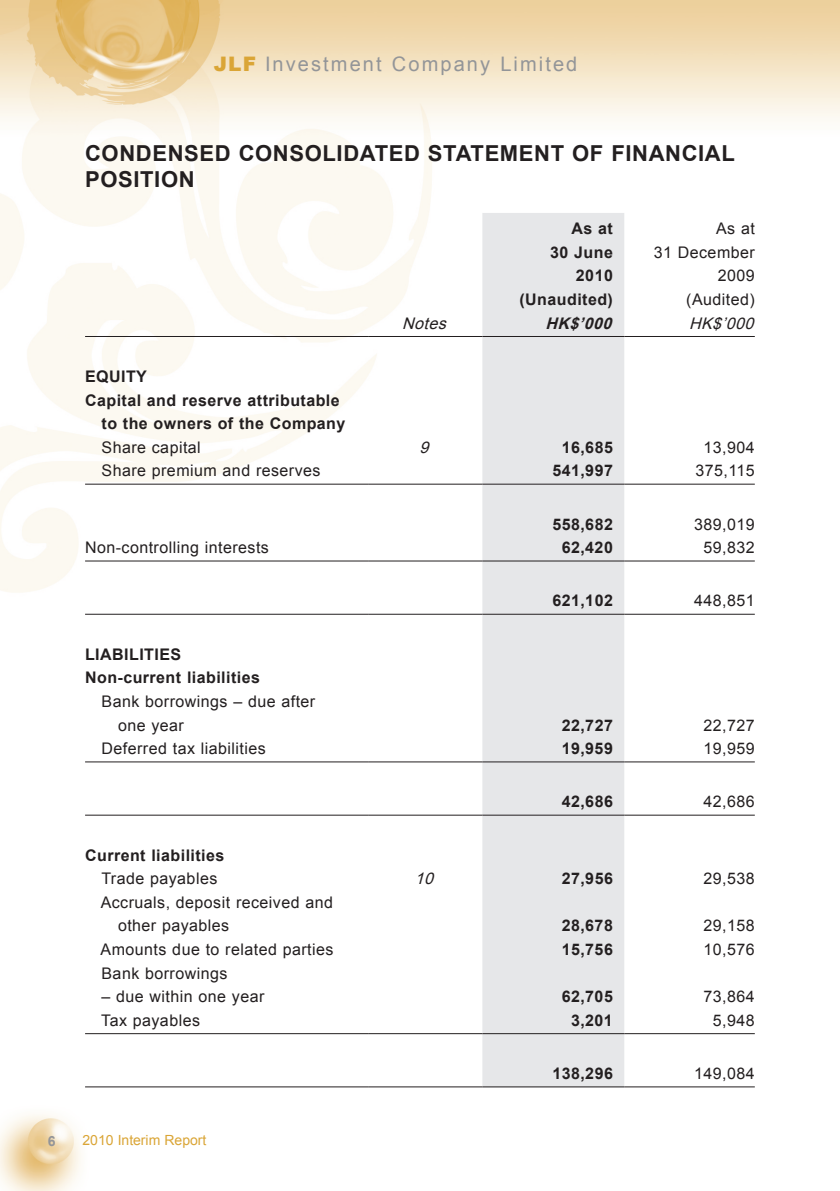
<style>
.page{position:relative;width:840px;height:1191px;background:#fff}
.page>*{position:absolute;margin:0;border:0;box-sizing:border-box;transform-origin:0 0}
.t1{font:700 22px/26px "Arial";letter-spacing:.03em;color:#231f20}
.t2{font:20px "Arial";letter-spacing:.105em;color:#939598}
.t3{font:16px/23.6px "Arial";letter-spacing:.03em;color:#231f20}
.t4{font:700 16px/23.6px "Arial";letter-spacing:.03em;color:#231f20;text-align:right}
.t5{font:italic 16px "Arial";color:#231f20}
.t6{font:italic 700 16px "Arial";color:#231f20}
.t7{font:14px "Arial";letter-spacing:-.005em;color:#daa536}
.t8{font:700 14px "Arial";color:#939598}
.s1{font-weight:900;color:#daa536}
</style>
<div class="page">
<img style="left:0;top:0;width:840px;height:1191px">
<div style="left:482px;top:213px;width:142px;height:873px;background:#e6e7e9"></div>
<hr style="left:85px;top:336px;width:283px;height:1px;background:#231f20">
<hr style="left:368px;top:336px;width:114px;height:1px;background:#231f20">
<hr style="left:482px;top:336px;width:142px;height:1px;background:#231f20">
<hr style="left:624px;top:336px;width:130px;height:1px;background:#231f20">
<hr style="left:85px;top:483px;width:283px;height:1px;background:#231f20">
<hr style="left:368px;top:483px;width:114px;height:1px;background:#231f20">
<hr style="left:482px;top:483px;width:142px;height:1px;background:#231f20">
<hr style="left:624px;top:483px;width:130px;height:1px;background:#231f20">
<hr style="left:85px;top:560px;width:283px;height:1px;background:#231f20">
<hr style="left:368px;top:560px;width:114px;height:1px;background:#231f20">
<hr style="left:482px;top:560px;width:142px;height:1px;background:#231f20">
<hr style="left:624px;top:560px;width:130px;height:1px;background:#231f20">
<hr style="left:85px;top:614px;width:283px;height:1px;background:#231f20">
<hr style="left:368px;top:614px;width:114px;height:1px;background:#231f20">
<hr style="left:482px;top:614px;width:142px;height:1px;background:#231f20">
<hr style="left:624px;top:614px;width:130px;height:1px;background:#231f20">
<hr style="left:85px;top:761px;width:283px;height:1px;background:#231f20">
<hr style="left:368px;top:761px;width:114px;height:1px;background:#231f20">
<hr style="left:482px;top:761px;width:142px;height:1px;background:#231f20">
<hr style="left:624px;top:761px;width:130px;height:1px;background:#231f20">
<hr style="left:85px;top:814px;width:283px;height:1px;background:#231f20">
<hr style="left:368px;top:814px;width:114px;height:1px;background:#231f20">
<hr style="left:482px;top:814px;width:142px;height:1px;background:#231f20">
<hr style="left:624px;top:814px;width:130px;height:1px;background:#231f20">
<hr style="left:85px;top:1033px;width:283px;height:1px;background:#231f20">
<hr style="left:368px;top:1033px;width:114px;height:1px;background:#231f20">
<hr style="left:482px;top:1033px;width:142px;height:1px;background:#231f20">
<hr style="left:624px;top:1033px;width:130px;height:1px;background:#231f20">
<hr style="left:85px;top:1086px;width:283px;height:1px;background:#231f20">
<hr style="left:368px;top:1086px;width:114px;height:1px;background:#231f20">
<hr style="left:482px;top:1086px;width:142px;height:1px;background:#231f20">
<hr style="left:624px;top:1086px;width:130px;height:1px;background:#231f20">
<p class="t2" style="left:214px;top:51px;width:365px"><span class="s1">JLF</span> Investment Company Limited</p>
<h1 class="t1" style="left:85px;top:141px;width:651px">CONDENSED CONSOLIDATED STATEMENT OF FINANCIAL<br>POSITION</h1>
<p class="t4" style="left:550px;top:217px;width:64px">As at<br>30 June<br>2010</p>
<p class="t3" style="left:653px;top:217px;width:102px;text-align:right">As at<br>31 December<br>2009</p>
<p class="t4" style="left:519px;top:288px;width:95px">(Unaudited)</p>
<p class="t3" style="left:686px;top:288px;width:70px">(Audited)</p>
<p class="t5" style="left:402px;top:312px;width:51px">Notes</p>
<p class="t6" style="left:545px;top:312px;width:73px">HK$’000</p>
<p class="t5" style="left:688px;top:312px;width:71px">HK$’000</p>
<p class="t4" style="left:85px;top:365px;width:63px">EQUITY</p>
<p class="t4" style="left:85px;top:389px;width:256px">Capital and reserve attributable</p>
<p class="t4" style="left:101px;top:412px;width:245px">to the owners of the Company</p>
<p class="t3" style="left:101px;top:435px;width:101px">Share capital</p>
<p class="t5" style="left:419px;top:436px;width:16px">9</p>
<p class="t4" style="left:561px;top:436px;width:53px">16,685</p>
<p class="t3" style="left:703px;top:435px;width:53px">13,904</p>
<p class="t3" style="left:101px;top:459px;width:220px">Share premium and reserves</p>
<p class="t4" style="left:552px;top:459px;width:62px">541,997</p>
<p class="t3" style="left:695px;top:459px;width:61px">375,115</p>
<p class="t4" style="left:552px;top:513px;width:62px">558,682</p>
<p class="t3" style="left:693px;top:512px;width:62px">389,019</p>
<p class="t3" style="left:85px;top:536px;width:185px">Non-controlling interests</p>
<p class="t4" style="left:561px;top:536px;width:53px">62,420</p>
<p class="t3" style="left:703px;top:536px;width:53px">59,832</p>
<p class="t4" style="left:552px;top:589px;width:62px">621,102</p>
<p class="t3" style="left:693px;top:589px;width:62px">448,851</p>
<p class="t4" style="left:85px;top:643px;width:176px;text-align:left">LIABILITIES<br>Non-current liabilities</p>
<p class="t3" style="left:118px;top:689px;width:199px;text-indent:-16px">Bank borrowings – due after one year</p>
<p class="t4" style="left:561px;top:713px;width:53px">22,727</p>
<p class="t3" style="left:703px;top:713px;width:53px">22,727</p>
<p class="t3" style="left:101px;top:737px;width:166px">Deferred tax liabilities</p>
<p class="t4" style="left:561px;top:737px;width:53px">19,959</p>
<p class="t3" style="left:703px;top:737px;width:53px">19,959</p>
<p class="t4" style="left:561px;top:790px;width:53px">42,686</p>
<p class="t3" style="left:703px;top:790px;width:53px">42,686</p>
<p class="t4" style="left:85px;top:844px;width:141px">Current liabilities</p>
<p class="t3" style="left:101px;top:867px;width:117px">Trade payables</p>
<p class="t5" style="left:415px;top:868px;width:25px">10</p>
<p class="t4" style="left:561px;top:867px;width:53px">27,956</p>
<p class="t3" style="left:703px;top:867px;width:53px">29,538</p>
<p class="t3" style="left:118px;top:890px;width:216px;text-indent:-17px">Accruals, deposit received and other payables</p>
<p class="t4" style="left:561px;top:914px;width:53px">28,678</p>
<p class="t3" style="left:703px;top:914px;width:53px">29,158</p>
<p class="t3" style="left:101px;top:937px;width:234px">Amounts due to related parties</p>
<p class="t4" style="left:561px;top:938px;width:53px">15,756</p>
<p class="t3" style="left:703px;top:937px;width:53px">10,576</p>
<p class="t3" style="left:101px;top:961px;width:127px">Bank borrowings</p>
<p class="t3" style="left:101px;top:985px;width:164px">– due within one year</p>
<p class="t4" style="left:561px;top:985px;width:53px">62,705</p>
<p class="t3" style="left:703px;top:985px;width:53px">73,864</p>
<p class="t3" style="left:101px;top:1008px;width:100px">Tax payables</p>
<p class="t4" style="left:570px;top:1009px;width:43px">3,201</p>
<p class="t3" style="left:712px;top:1008px;width:43px">5,948</p>
<p class="t4" style="left:552px;top:1062px;width:62px">138,296</p>
<p class="t3" style="left:693px;top:1061px;width:62px">149,084</p>
<p class="t8" style="left:48px;top:1131px;width:9px">6</p>
<p class="t7" style="left:82px;top:1131px;width:125px">2010 Interim Report</p>
</div>
